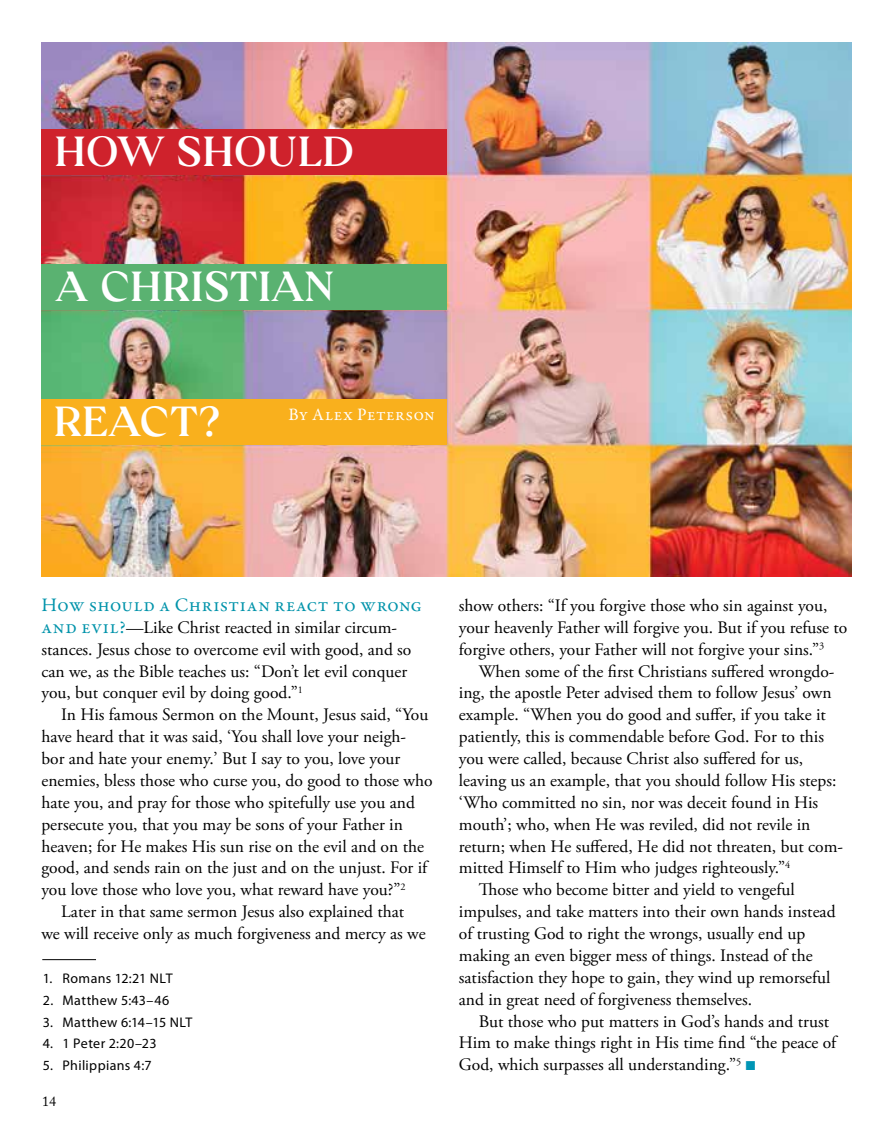
<style>
.page{position:relative;width:893px;height:1141px;background:#fff}
.page>*{position:absolute;margin:0;border:0;box-sizing:border-box;transform-origin:0 0}
.t1{font:500 42px "Crucial";letter-spacing:.005em;color:#fff}
.t2{font:19.25px "Garamond Premr Pro";letter-spacing:.015em;color:#0093aa}
.t3{font:17.5px/21.9px "Adobe Garamond Pro";color:#000}
.t4{font:17.5px "Garamond Premr Pro";letter-spacing:.03em;color:#fff}
.t5{font:14px "Myriad Pro";letter-spacing:.025em;color:#000}
.t6{font:14px "Adobe Caslon Pro";color:#000}
.s1{font-family:"Garamond Premr Pro";font-size:19.25px;color:#0093aa}
.s2{font-family:"Arial";font-size:19.25px;color:#0095b5}
</style>
<div class="page">
<img style="left:41px;top:42px;width:811px;height:535px">
<div style="left:41px;top:400px;width:406px;height:45px;background:#f9b01d"></div>
<div style="left:41px;top:264px;width:406px;height:45px;background:#5ab271"></div>
<div style="left:41px;top:130px;width:406px;height:45px;background:#cf222c"></div>
<hr style="left:42px;top:959px;width:54px;height:1px;background:#000">
<h1 class="t1" style="left:54px;top:125px;width:301px">HOW SHOULD</h1>
<h1 class="t1" style="left:54px;top:259px;width:281px">A CHRISTIAN</h1>
<h1 class="t1" style="left:54px;top:394px;width:168px">REACT?</h1>
<p class="t4" style="left:288px;top:403px;width:148px">By Alex Peterson</p>
<p class="t2" style="left:41px;top:593px;width:382px">How should a Christian react to wrong</p>
<p class="t3" style="left:41px;top:617px;width:371px"><span class="s1">and evil?</span>—Like Christ reacted in similar circum&shy;stances. Jesus chose to overcome evil with good, and so can we, as the Bible teaches us: “Don’t let evil conquer you, but conquer evil by doing good.”<sup>1</sup></p>
<p class="t3" style="left:61px;top:704px;width:369px">In His famous Sermon on the Mount, Jesus said, “You</p>
<p class="t3" style="left:41px;top:726px;width:366px">have heard that it was said, ‘You shall love your neigh-</p>
<p class="t3" style="left:41px;top:748px;width:360px">bor and hate your enemy.’ But I say to you, love your</p>
<p class="t3" style="left:41px;top:770px;width:393px">enemies, bless those who curse you, do good to those who</p>
<p class="t3" style="left:41px;top:792px;width:375px">hate you, and pray for those who spitefully use you and</p>
<p class="t3" style="left:41px;top:814px;width:363px">persecute you, that you may be sons of your Father in</p>
<p class="t3" style="left:41px;top:836px;width:384px">heaven; for He makes His sun rise on the evil and on the</p>
<p class="t3" style="left:41px;top:858px;width:387px">good, and sends rain on the just and on the unjust. For if</p>
<p class="t3" style="left:41px;top:879px;width:366px">you love those who love you, what reward have you?”<sup>2</sup></p>
<p class="t3" style="left:61px;top:901px;width:345px">Later in that same sermon Jesus also explained that</p>
<p class="t3" style="left:41px;top:923px;width:386px">we will receive only as much forgiveness and mercy as we</p>
<p class="t5" style="left:43px;top:969px;width:131px">1. Romans 12:21 NLT</p>
<p class="t5" style="left:43px;top:991px;width:128px">2. Matthew 5:43–46</p>
<p class="t5" style="left:43px;top:1013px;width:151px">3. Matthew 6:14–15 NLT</p>
<p class="t5" style="left:43px;top:1035px;width:115px">4. 1 Peter 2:20–23</p>
<p class="t5" style="left:43px;top:1057px;width:110px">5. Philippians 4:7</p>
<p class="t6" style="left:42px;top:1093px;width:15px">14</p>
<p class="t3" style="left:459px;top:595px;width:390px">show others: “If you forgive those who sin against you, your heavenly Father will forgive you. But if you refuse to forgive others, your Father will not forgive your sins.”<sup>3</sup></p>
<p class="t3" style="left:479px;top:661px;width:357px">When some of the first Christians suffered wrongdo-</p>
<p class="t3" style="left:459px;top:683px;width:374px">ing, the apostle Peter advised them to follow Jesus’ own</p>
<p class="t3" style="left:459px;top:704px;width:368px">example. “When you do good and suffer, if you take it</p>
<p class="t3" style="left:459px;top:726px;width:367px">patiently, this is commendable before God. For to this</p>
<p class="t3" style="left:459px;top:748px;width:346px">you were called, because Christ also suffered for us,</p>
<p class="t3" style="left:459px;top:770px;width:379px">leaving us an example, that you should follow His steps:</p>
<p class="t3" style="left:459px;top:792px;width:361px">‘Who committed no sin, nor was deceit found in His</p>
<p class="t3" style="left:459px;top:814px;width:353px">mouth’; who, when He was reviled, did not revile in</p>
<p class="t3" style="left:459px;top:836px;width:386px">return; when He suffered, He did not threaten, but com-</p>
<p class="t3" style="left:459px;top:858px;width:333px">mitted Himself to Him who judges righteously.”<sup>4</sup></p>
<p class="t3" style="left:479px;top:879px;width:318px">Those who become bitter and yield to vengeful</p>
<p class="t3" style="left:459px;top:901px;width:378px">impulses, and take matters into their own hands instead</p>
<p class="t3" style="left:459px;top:923px;width:348px">of trusting God to right the wrongs, usually end up</p>
<p class="t3" style="left:459px;top:945px;width:355px">making an even bigger mess of things. Instead of the</p>
<p class="t3" style="left:459px;top:967px;width:373px">satisfaction they hope to gain, they wind up remorseful</p>
<p class="t3" style="left:459px;top:989px;width:295px">and in great need of forgiveness themselves.</p>
<p class="t3" style="left:479px;top:1011px;width:352px">But those who put matters in God’s hands and trust</p>
<p class="t3" style="left:459px;top:1033px;width:379px">Him to make things right in His time find “the peace of</p>
<p class="t3" style="left:459px;top:1054px;width:299px">God, which surpasses all understanding.”<sup>5</sup> <span class="s2">■</span></p>
</div>
